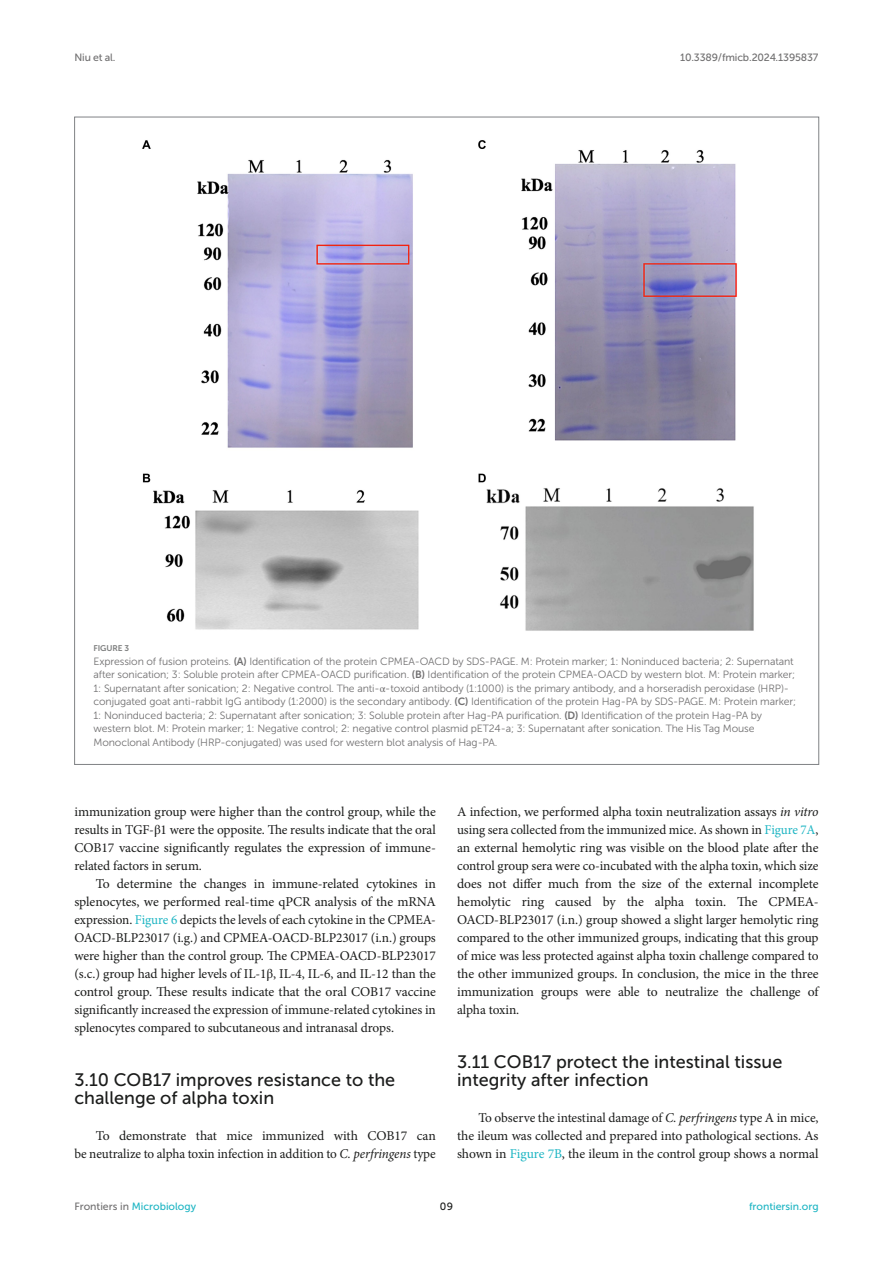
<style>
.page{position:relative;width:893px;height:1263px;background:#fff}
.page>*{position:absolute;margin:0;border:0;box-sizing:border-box;transform-origin:0 0}
.HEAD_2{font:18px/18px "Museo Sans 500";color:#1b1c1b}
.TEXT_FLUSH{font:13.5px/18px "Minion Pro";letter-spacing:-.005em;color:#1b1c1b;text-align:justify}
.TEXT{font:13.5px/18px "Minion Pro";letter-spacing:-.01em;color:#1b1c1b;text-align:justify}
.FIG_LEG{font:10.5px/13.5px "Museo Sans 300";letter-spacing:-.01em;color:#706f70}
.t1{font:10.5px "Museo Sans 500";color:#1db5c3}
.t2{font:10.5px "Museo Sans 500";letter-spacing:-.015em;color:#706f70}
.t3{font:10.5px "Museo Sans 500";color:#1b1c1b}
.FIG_HD{font:8.25px "Museo Sans 700";letter-spacing:-.01em;color:#7e7f7f}
.s1{font-family:"Museo Sans 700"}
.s2{font-family:"STIX General"}
.s3{color:#1db5c3}
.s4{font-style:italic}
.s5{color:#706f70}
</style>
<div class="page">
<img style="left:142px;top:140px;width:612px;height:491px">
<p class="t2" style="left:74px;top:51px;width:43px">Niu et al.</p>
<p class="t2" style="left:680px;top:51px;width:140px">10.3389/fmicb.2024.1395837</p>
<p class="FIG_HD" style="left:94px;top:643px;width:37px">FIGURE 3</p>
<p class="FIG_LEG" style="left:94px;top:654px;width:704px">Expression of fusion proteins. <span class="s1">(A)</span> Identification of the protein CPMEA-OACD by SDS-PAGE. M: Protein marker; 1: Noninduced bacteria; 2: Supernatant after sonication; 3: Soluble protein after CPMEA-OACD purification. <span class="s1">(B)</span> Identification of the protein CPMEA-OACD by western blot. M: Protein marker; 1: Supernatant after sonication; 2: Negative control. The anti-<span class="s2">α</span>-toxoid antibody (1:1000) is the primary antibody, and a horseradish peroxidase (HRP)- conjugated goat anti-rabbit IgG antibody (1:2000) is the secondary antibody. <span class="s1">(C)</span> Identification of the protein Hag-PA by SDS-PAGE. M: Protein marker; 1: Noninduced bacteria; 2: Supernatant after sonication; 3: Soluble protein after Hag-PA purification. <span class="s1">(D)</span> Identification of the protein Hag-PA by western blot. M: Protein marker; 1: Negative control; 2: negative control plasmid pET24-a; 3: Supernatant after sonication. The His Tag Mouse Monoclonal Antibody (HRP-conjugated) was used for western blot analysis of Hag-PA.</p>
<p class="TEXT_FLUSH" style="left:74px;top:803px;width:363px">immunization group were higher than the control group, while the results in TGF-<span class="s2">β</span>1 were the opposite. The results indicate that the oral COB17 vaccine significantly regulates the expression of immune&shy;related factors in serum.</p>
<p class="TEXT" style="left:74px;top:875px;width:363px;text-indent:21px">To determine the changes in immune-related cytokines in splenocytes, we performed real-time qPCR analysis of the mRNA expression. <span class="s3">Figure 6</span> depicts the levels of each cytokine in the CPMEA-OACD-BLP23017 (i.g.) and CPMEA-OACD-BLP23017 (i.n.) groups were higher than the control group. The CPMEA-OACD-BLP23017 (s.c.) group had higher levels of IL-1<span class="s2">β</span>, IL-4, IL-6, and IL-12 than the control group. These results indicate that the oral COB17 vaccine significantly increased the expression of immune-related cytokines in splenocytes compared to subcutaneous and intranasal drops.</p>
<p class="HEAD_2" style="left:74px;top:1071px;width:322px">3.10 COB17 improves resistance to the challenge of alpha toxin</p>
<p class="TEXT_FLUSH" style="left:74px;top:1127px;width:363px;text-align:right">To demonstrate that mice immunized with COB17 can<br>be neutralize to alpha toxin infection in addition to <span class="s4">C. perfringens</span> type</p>
<p class="TEXT_FLUSH" style="left:457px;top:803px;width:363px">A infection, we performed alpha toxin neutralization assays <span class="s4">in vitro </span>using sera collected from the immunized mice. As shown in <span class="s3">Figure 7A</span>, an external hemolytic ring was visible on the blood plate after the control group sera were co-incubated with the alpha toxin, which size does not differ much from the size of the external incomplete hemolytic ring caused by the alpha toxin. The CPMEA-OACD-BLP23017 (i.n.) group showed a slight larger hemolytic ring compared to the other immunized groups, indicating that this group of mice was less protected against alpha toxin challenge compared to the other immunized groups. In conclusion, the mice in the three immunization groups were able to neutralize the challenge of alpha toxin.</p>
<p class="HEAD_2" style="left:457px;top:1053px;width:327px">3.11 COB17 protect the intestinal tissue integrity after infection</p>
<p class="TEXT_FLUSH" style="left:457px;top:1109px;width:363px;text-indent:21px">To observe the intestinal damage of <span class="s4">C. perfringens</span> type A in mice, the ileum was collected and prepared into pathological sections. As shown in <span class="s3">Figure 7B</span>, the ileum in the control group shows a normal</p>
<p class="t1" style="left:74px;top:1200px;width:123px"><span class="s5">Frontiers in</span> Microbiology</p>
<p class="t3" style="left:440px;top:1200px;width:15px">09</p>
<p class="t1" style="left:749px;top:1200px;width:71px">frontiersin.org</p>
</div>
